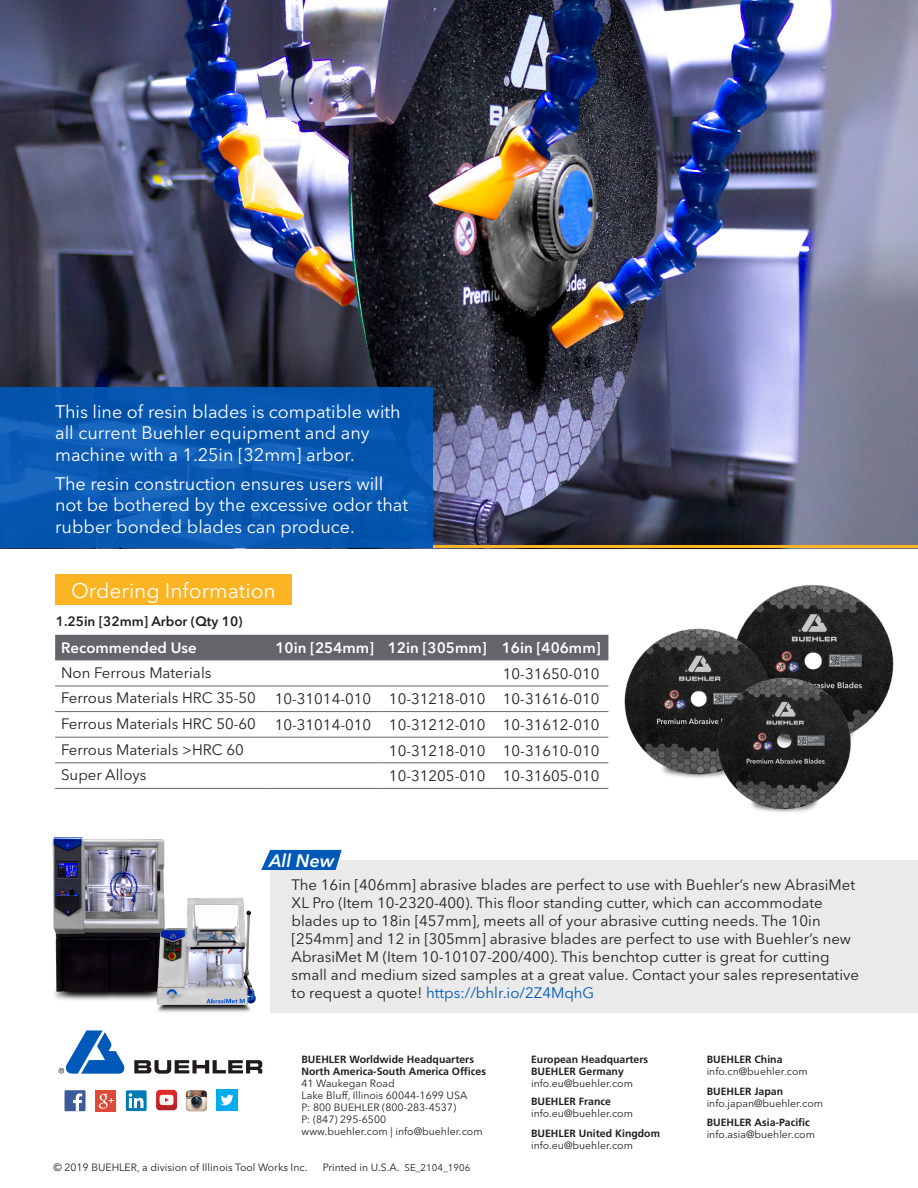
<style>
.page{position:relative;width:918px;height:1188px;background:#fff}
.page>*{position:absolute;margin:0;border:0;box-sizing:border-box;transform-origin:0 0}
.t1{font:21px "Avenir Next LT Pro";color:#fff}
.t2{font:18px/21.6px "Avenir Next LT Pro";color:#fff}
.t3{font:italic 600 18px "Avenir Next LT Pro";color:#fff}
.t4{font:15px/18px "Avenir Next LT Pro";color:#231f20}
.t5{font:600 15px "Avenir Next LT Pro";color:#fff}
.t6{font:600 13.5px "Avenir Next LT Pro";color:#231f20}
.t7{font:10.5px "Avenir Next LT Pro";color:#231f20}
.t8{font:700 10.5px "Frutiger LT Std";color:#231f20}
.s1{color:#0058b8}
.s2{font-size:9.6px}
</style>
<div class="page">
<img style="left:742px;top:584px;width:152px;height:153px">
<img style="left:0;top:0;width:918px;height:546px">
<div style="left:126px;top:1090px;width:21px;height:21px;background:#007bb6;border-radius:2px"></div>
<svg style="left:129px;top:1093px;width:20px;height:15px"></svg>
<img style="left:95px;top:1090px;width:21px;height:21px">
<img style="left:186px;top:1090px;width:21px;height:21px">
<div style="left:65px;top:1090px;width:21px;height:21px;background:#3b5a9a"></div>
<svg style="left:73px;top:1093px;width:9px;height:18px"></svg>
<img style="left:156px;top:1090px;width:21px;height:21px">
<img style="left:216px;top:1090px;width:21px;height:21px">
<svg style="left:134px;top:1060px;width:128px;height:14px"></svg>
<svg style="left:59px;top:1030px;width:66px;height:44px"></svg>
<div style="left:55px;top:635px;width:553px;height:25px;background:#63656a"></div>
<hr style="left:55px;top:686px;width:210px;height:1px;background:#63656a">
<hr style="left:265px;top:686px;width:116px;height:1px;background:#63656a">
<hr style="left:381px;top:686px;width:113px;height:1px;background:#63656a">
<hr style="left:494px;top:686px;width:114px;height:1px;background:#63656a">
<hr style="left:55px;top:711px;width:210px;height:1px;background:#63656a">
<hr style="left:265px;top:711px;width:116px;height:1px;background:#63656a">
<hr style="left:381px;top:711px;width:113px;height:1px;background:#63656a">
<hr style="left:494px;top:711px;width:114px;height:1px;background:#63656a">
<hr style="left:55px;top:737px;width:210px;height:1px;background:#63656a">
<hr style="left:265px;top:737px;width:116px;height:1px;background:#63656a">
<hr style="left:381px;top:737px;width:113px;height:1px;background:#63656a">
<hr style="left:494px;top:737px;width:114px;height:1px;background:#63656a">
<hr style="left:55px;top:762px;width:210px;height:1px;background:#63656a">
<hr style="left:265px;top:762px;width:116px;height:1px;background:#63656a">
<hr style="left:381px;top:762px;width:113px;height:1px;background:#63656a">
<hr style="left:494px;top:762px;width:114px;height:1px;background:#63656a">
<hr style="left:55px;top:788px;width:210px;height:1px;background:#63656a">
<hr style="left:265px;top:788px;width:116px;height:1px;background:#63656a">
<hr style="left:381px;top:788px;width:113px;height:1px;background:#63656a">
<hr style="left:494px;top:788px;width:114px;height:1px;background:#63656a">
<div style="left:55px;top:574px;width:237px;height:31px;background:#fcb423"></div>
<div style="left:270px;top:860px;width:648px;height:152px;background:#eaeaeb"></div>
<img style="left:52px;top:837px;width:113px;height:163px">
<img style="left:150px;top:895px;width:106px;height:117px">
<svg style="left:261px;top:850px;width:81px;height:20px;background:#1867be"></svg>
<hr style="left:433px;top:546px;width:485px;height:2px;background:#fcb423">
<svg style="left:0;top:388px;width:433px;height:160px;background:#0858b1"></svg>
<img style="left:624px;top:626px;width:150px;height:152px">
<img style="left:716px;top:676px;width:137px;height:137px">
<p class="t2" style="left:55px;top:400px;width:347px">This line of resin blades is compatible with all current Buehler equipment and any</p>
<p class="t2" style="left:55px;top:444px;width:301px">machine with a 1.25in [32mm] arbor.</p>
<p class="t2" style="left:55px;top:473px;width:354px">The resin construction ensures users will not be bothered by the excessive odor that rubber bonded blades can produce.</p>
<p class="t1" style="left:71px;top:578px;width:206px">Ordering Information</p>
<p class="t6" style="left:56px;top:613px;width:188px">1.25in [32mm] Arbor (Qty 10)</p>
<p class="t5" style="left:61px;top:639px;width:137px">Recommended Use</p>
<p class="t5" style="left:275px;top:639px;width:100px">10in [254mm]</p>
<p class="t5" style="left:388px;top:639px;width:100px">12in [305mm]</p>
<p class="t5" style="left:502px;top:639px;width:100px">16in [406mm]</p>
<p class="t4" style="left:61px;top:663px;width:152px">Non Ferrous Materials</p>
<p class="t4" style="left:503px;top:665px;width:98px">10-31650-010</p>
<p class="t4" style="left:61px;top:689px;width:196px">Ferrous Materials HRC 35-50</p>
<p class="t4" style="left:275px;top:690px;width:98px">10-31014-010</p>
<p class="t4" style="left:389px;top:690px;width:98px">10-31218-010</p>
<p class="t4" style="left:503px;top:690px;width:98px">10-31616-010</p>
<p class="t4" style="left:61px;top:715px;width:196px">Ferrous Materials HRC 50-60</p>
<p class="t4" style="left:275px;top:716px;width:98px">10-31014-010</p>
<p class="t4" style="left:389px;top:716px;width:98px">10-31212-010</p>
<p class="t4" style="left:503px;top:716px;width:98px">10-31612-010</p>
<p class="t4" style="left:61px;top:740px;width:184px">Ferrous Materials &gt;HRC 60</p>
<p class="t4" style="left:389px;top:741px;width:98px">10-31218-010</p>
<p class="t4" style="left:503px;top:741px;width:98px">10-31610-010</p>
<p class="t4" style="left:61px;top:766px;width:87px">Super Alloys</p>
<p class="t4" style="left:389px;top:767px;width:98px">10-31205-010</p>
<p class="t4" style="left:503px;top:767px;width:98px">10-31605-010</p>
<p class="t3" style="left:270px;top:850px;width:66px">All New</p>
<p class="t4" style="left:292px;top:876px;width:569px">The 16in [406mm] abrasive blades are perfect to use with Buehler’s new AbrasiMet XL Pro (Item 10-2320-400). This floor standing cutter, which can accommodate blades up to 18in [457mm], meets all of your abrasive cutting needs. The 10in [254mm] and 12 in [305mm] abrasive blades are perfect to use with Buehler’s new AbrasiMet M (Item 10-10107-200/400). This benchtop cutter is great for cutting small and medium sized samples at a great value. Contact your sales representative to request a quote! <span class="s1">https://bhlr.io/2Z4MqhG</span></p>
<p class="t8" style="left:302px;top:1053px;width:174px">BUEHLER Worldwide Headquarters</p>
<p class="t8" style="left:302px;top:1065px;width:186px">North America-South America Offices</p>
<p class="t7" style="left:302px;top:1077px;width:95px">41 Waukegan Road</p>
<p class="t7" style="left:302px;top:1089px;width:167px">Lake Bluff, Illinois 60044-1699 USA</p>
<p class="t7" style="left:302px;top:1101px;width:156px">P: 800 BUEHLER (800-283-4537)</p>
<p class="t7" style="left:302px;top:1113px;width:86px">P: (847) 295-6500</p>
<p class="t7" style="left:302px;top:1125px;width:183px">www.buehler.com | info@buehler.com</p>
<p class="t7" style="left:53px;top:1161px;width:256px">© 2019 BUEHLER, a division of Illinois Tool Works Inc.</p>
<p class="t7" style="left:323px;top:1161px;width:149px">Printed in U.S.A. <span class="s2">SE_2104_1906</span></p>
<p class="t8" style="left:531px;top:1053px;width:119px">European Headquarters</p>
<p class="t8" style="left:531px;top:1065px;width:94px">BUEHLER Germany</p>
<p class="t7" style="left:531px;top:1077px;width:103px">info.eu@buehler.com</p>
<p class="t8" style="left:531px;top:1095px;width:81px">BUEHLER France</p>
<p class="t7" style="left:531px;top:1107px;width:103px">info.eu@buehler.com</p>
<p class="t8" style="left:531px;top:1127px;width:130px">BUEHLER United Kingdom</p>
<p class="t7" style="left:531px;top:1139px;width:103px">info.eu@buehler.com</p>
<p class="t8" style="left:707px;top:1053px;width:77px">BUEHLER China</p>
<p class="t7" style="left:707px;top:1065px;width:103px">info.cn@buehler.com</p>
<p class="t8" style="left:707px;top:1085px;width:78px">BUEHLER Japan</p>
<p class="t7" style="left:707px;top:1097px;width:118px">info.japan@buehler.com</p>
<p class="t8" style="left:707px;top:1116px;width:105px">BUEHLER Asia-Pacific</p>
<p class="t7" style="left:707px;top:1128px;width:110px">info.asia@buehler.com</p>
</div>
